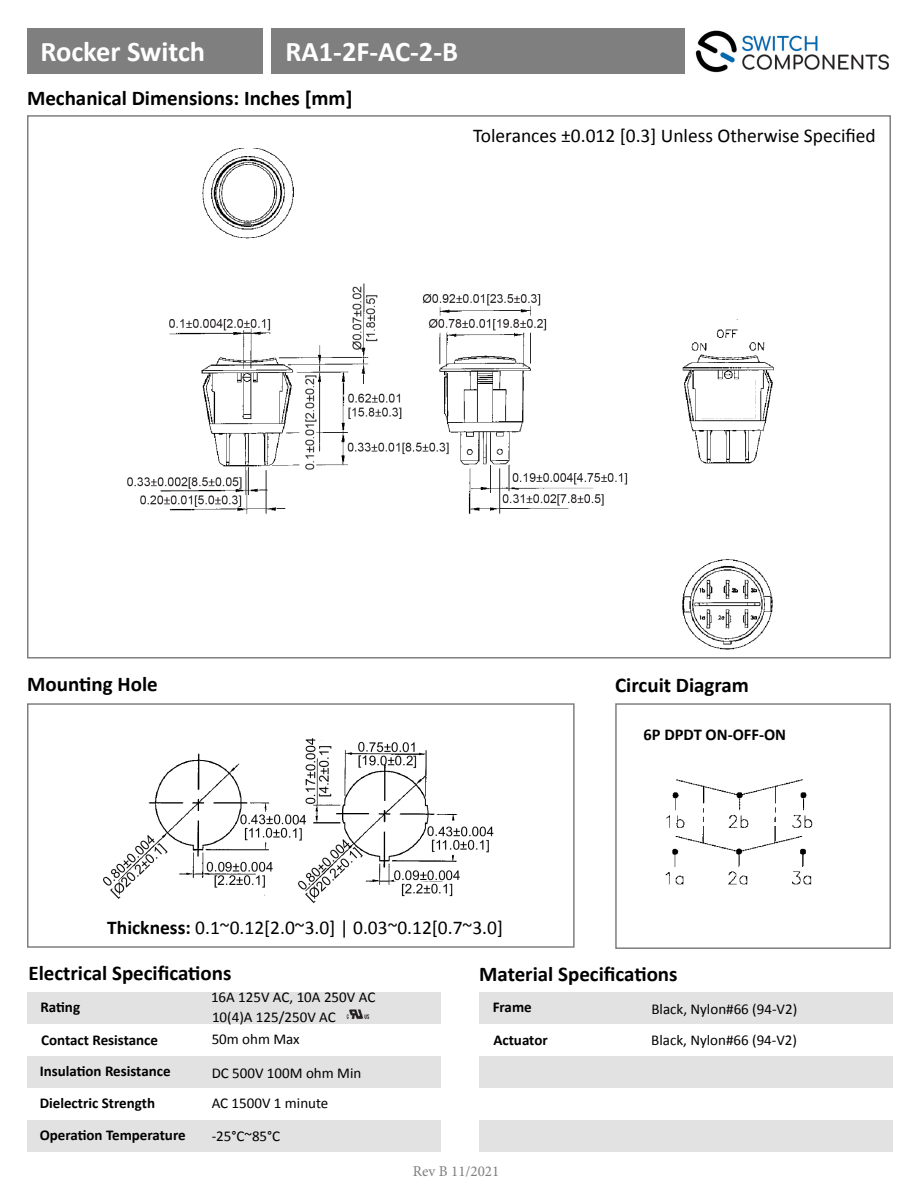
<style>
.page{position:relative;width:918px;height:1188px;background:#fff}
.page>*{position:absolute;margin:0;border:0;box-sizing:border-box;transform-origin:0 0}
.t1{font:700 28.5px "Calibri";color:#fff}
.t2{font:700 21px "Calibri";color:#000}
.t3{font:19.5px "Calibri";color:#000}
.t4{font:700 16.5px "Calibri";color:#000}
.t5{font:15px/20.1px "Calibri";color:#000}
.t6{font:700 15px "Calibri";color:#000}
.t7{font:15px "Minion Pro";color:#7f7f7f}
.s1{font-weight:700}
</style>
<div class="page">
<img style="left:695px;top:30px;width:194px;height:43px">
<div style="left:27px;top:29px;width:236px;height:45px;background:#7f7f7f"></div>
<div style="left:27px;top:703px;width:548px;height:245px;border:2px solid #7f7f7f"></div>
<div style="left:615px;top:703px;width:276px;height:246px;border:2px solid #7f7f7f"></div>
<div style="left:271px;top:28px;width:414px;height:46px;background:#7f7f7f"></div>
<div style="left:27px;top:992px;width:414px;height:31px;background:#e2e2e2"></div>
<div style="left:479px;top:992px;width:414px;height:31px;background:#e2e2e2"></div>
<div style="left:27px;top:1056px;width:414px;height:32px;background:#e2e2e2"></div>
<div style="left:479px;top:1056px;width:414px;height:32px;background:#e2e2e2"></div>
<div style="left:27px;top:1120px;width:414px;height:32px;background:#e2e2e2"></div>
<div style="left:479px;top:1120px;width:414px;height:32px;background:#e2e2e2"></div>
<img style="left:103px;top:738px;width:391px;height:166px">
<img style="left:665px;top:779px;width:148px;height:106px">
<img style="left:127px;top:149px;width:647px;height:501px">
<img style="left:345px;top:1009px;width:25px;height:15px">
<p class="t1" style="left:40px;top:31px;width:166px">Rocker Switch</p>
<p class="t1" style="left:286px;top:31px;width:174px">RA1-2F-AC-2-B</p>
<p class="t2" style="left:27px;top:83px;width:327px">Mechanical Dimensions: Inches [mm]</p>
<p class="t3" style="left:473px;top:123px;width:404px">Tolerances ±0.012 [0.3] Unless Otherwise Specified</p>
<p class="t2" style="left:27px;top:669px;width:132px">Mounting Hole</p>
<p class="t2" style="left:615px;top:671px;width:135px">Circuit Diagram</p>
<p class="t4" style="left:644px;top:722px;width:144px">6P DPDT ON-OFF-ON</p>
<p class="t3" style="left:107px;top:915px;width:397px"><span class="s1">Thickness:</span> 0.1~0.12[2.0~3.0] | 0.03~0.12[0.7~3.0]</p>
<p class="t2" style="left:28px;top:958px;width:205px">Electrical Specifications</p>
<p class="t2" style="left:479px;top:959px;width:200px">Material Specifications</p>
<p class="t5" style="left:211px;top:986px;width:166px">16A 125V AC, 10A 250V AC<br>10(4)A 125/250V AC</p>
<p class="t6" style="left:40px;top:996px;width:41px">Rating</p>
<p class="t6" style="left:493px;top:996px;width:41px">Frame</p>
<p class="t6" style="left:41px;top:1029px;width:118px">Contact Resistance</p>
<p class="t5" style="left:212px;top:1028px;width:90px">50m ohm Max</p>
<p class="t6" style="left:493px;top:1029px;width:56px">Actuator</p>
<p class="t5" style="left:651px;top:1030px;width:147px">Black, Nylon#66 (94-V2)</p>
<p class="t5" style="left:651px;top:998px;width:147px">Black, Nylon#66 (94-V2)</p>
<p class="t6" style="left:40px;top:1061px;width:132px">Insulation Resistance</p>
<p class="t6" style="left:40px;top:1093px;width:117px">Dielectric Strength</p>
<p class="t6" style="left:40px;top:1125px;width:148px">Operation Temperature</p>
<p class="t5" style="left:212px;top:1062px;width:151px">DC 500V 100M ohm Min</p>
<p class="t5" style="left:212px;top:1093px;width:118px">AC 1500V 1 minute</p>
<p class="t5" style="left:212px;top:1125px;width:70px">-25°C~85°C</p>
<p class="t7" style="left:413px;top:1162px;width:88px">Rev B 11/2021</p>
</div>
